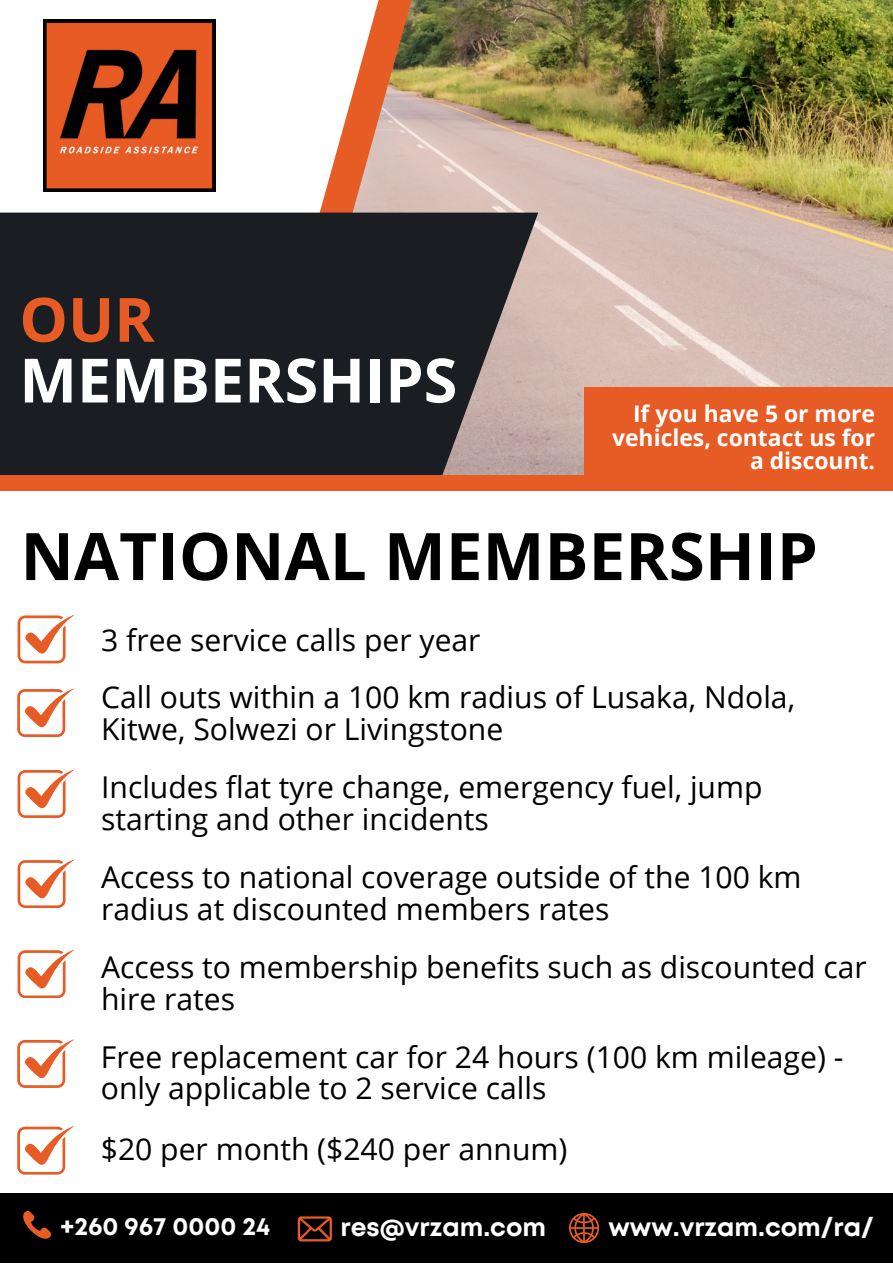
<style>
.page{position:relative;width:893px;height:1264px;background:#fff}
.page>*{position:absolute;margin:0;border:0;box-sizing:border-box;transform-origin:0 0}
.t1{font:700 65.55px "Open Sans";color:#000}
.t2{font:700 61.05px/60.8px "Open Sans";color:#fff}
.t3{font:30.15px/31.5px "Open Sans";color:#000}
.t4{font:700 25.2px "Mont";color:#fff}
.t5{font:700 22.95px/23.5px "Open Sans";color:#fff;text-align:right}
.s1{color:#e75b25}
</style>
<div class="page">
<img style="left:416px;top:0;width:476px;height:475px">
<svg style="left:390px;top:0;width:26px;height:212px;background:#bf9d83"></svg>
<svg style="left:43px;top:0;width:347px;height:212px"></svg>
<svg style="left:0;top:212px;width:538px;height:264px;background:#292a2d"></svg>
<img style="left:44px;top:19px;width:172px;height:172px">
<div style="left:0;top:1192px;width:892px;height:70px;background:#000"></div>
<svg style="left:569px;top:1213px;width:30px;height:29px"></svg>
<svg style="left:23px;top:1211px;width:28px;height:28px"></svg>
<svg style="left:298px;top:1216px;width:33px;height:25px"></svg>
<div style="left:1px;top:475px;width:891px;height:15px;background:#e75b25"></div>
<svg style="left:18px;top:614px;width:57px;height:49px"></svg>
<svg style="left:17px;top:688px;width:58px;height:48px"></svg>
<svg style="left:18px;top:769px;width:57px;height:48px"></svg>
<svg style="left:18px;top:859px;width:57px;height:48px"></svg>
<svg style="left:18px;top:949px;width:57px;height:48px"></svg>
<svg style="left:17px;top:1039px;width:58px;height:48px"></svg>
<div style="left:584px;top:386px;width:308px;height:89px;background:#e75b25"></div>
<svg style="left:17px;top:1126px;width:58px;height:48px"></svg>
<p class="t2" style="left:19px;top:288px;width:439px"><span class="s1">OUR<br></span>MEMBERSHIPS</p>
<p class="t5" style="left:612px;top:401px;width:264px">If you have 5 or more vehicles, contact us for a discount.</p>
<p class="t1" style="left:20px;top:510px;width:798px">NATIONAL MEMBERSHIP</p>
<p class="t3" style="left:101px;top:623px;width:381px">3 free service calls per year</p>
<p class="t3" style="left:101px;top:680px;width:695px">Call outs within a 100 km radius of Lusaka, Ndola,<br>Kitwe, Solwezi or Livingstone</p>
<p class="t3" style="left:101px;top:770px;width:662px">Includes flat tyre change, emergency fuel, jump starting and other incidents</p>
<p class="t3" style="left:101px;top:860px;width:702px">Access to national coverage outside of the 100 km radius at discounted members rates</p>
<p class="t3" style="left:101px;top:950px;width:767px">Access to membership benefits such as discounted car hire rates</p>
<p class="t3" style="left:101px;top:1040px;width:744px">Free replacement car for 24 hours (100 km mileage) - only applicable to 2 service calls</p>
<p class="t3" style="left:101px;top:1132px;width:468px">$20 per month ($240 per annum)</p>
<p class="t4" style="left:61px;top:1216px;width:211px">+260 967 0000 24</p>
<p class="t4" style="left:340px;top:1217px;width:207px">res@vrzam.com</p>
<p class="t4" style="left:608px;top:1217px;width:267px">www.vrzam.com/ra/</p>
</div>
